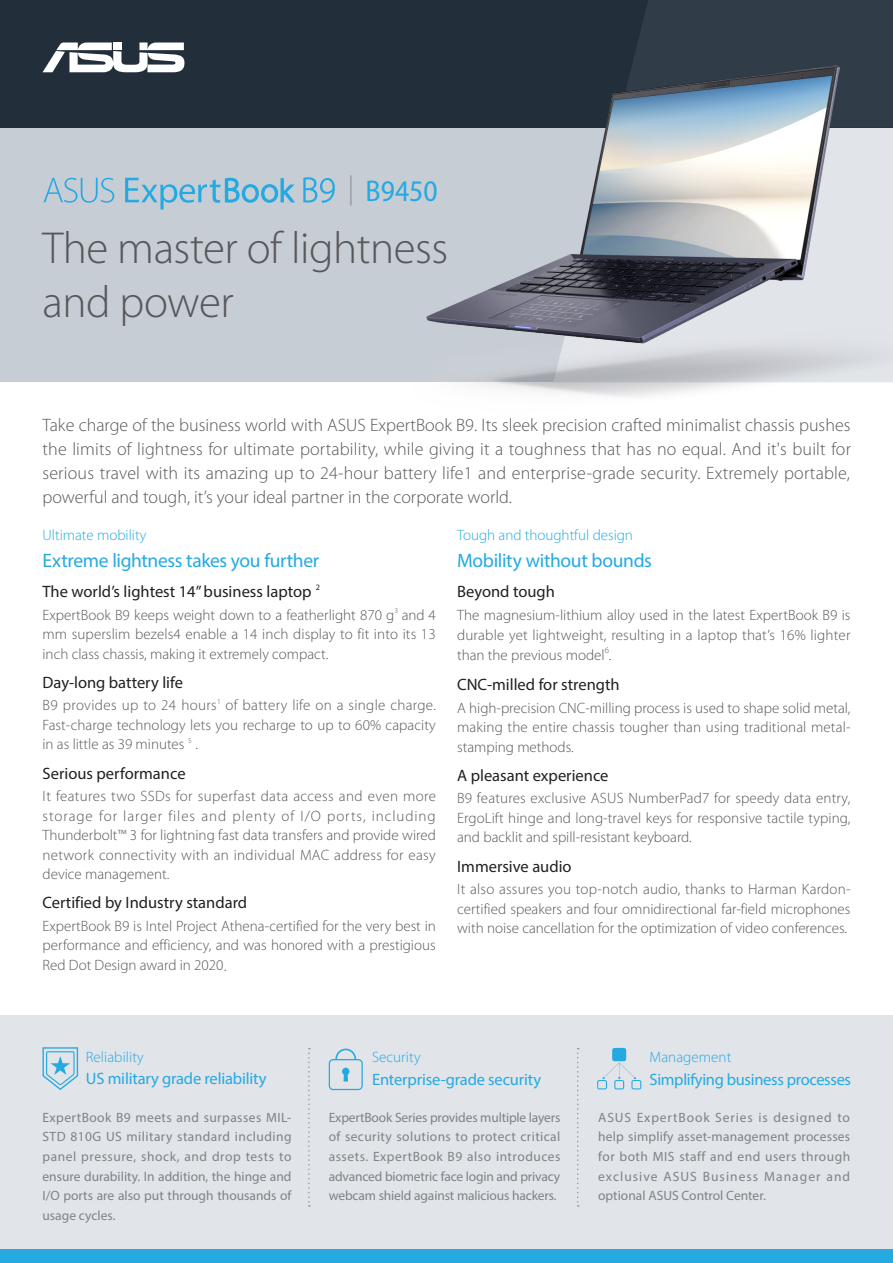
<style>
.page{position:relative;width:893px;height:1263px;background:#fff}
.page>*{position:absolute;margin:0;border:0;box-sizing:border-box;transform-origin:0 0}
.主題_Tagline{font:300 45px/54px "Myriad Pro";letter-spacing:-.01em;color:#57585a}
.t1{font:semi-condensed 30px "Myriad Pro";color:#24aae1}
.內文_Sub_tagline{font:19.5px "Myriad Pro";letter-spacing:-.02em;color:#24aae1}
.主標內文{font:300 18px/24px "Myriad Pro";color:#57585a;text-align:justify}
.內文_Title{font:16.5px "Myriad Pro";color:#231f20}
.圖示_Sub_tagline{font:16.5px "Myriad Pro";letter-spacing:-.01em;color:#24aae1}
.內文{font:300 15px/19.5px "Myriad Pro";color:#57585a;text-align:justify}
.內文_Tagline{font:300 15px "Myriad Pro";color:#24aae1}
.圖示_Tagline{font:300 15px "Myriad Pro";letter-spacing:.005em;color:#24aae1}
.圖示_內文{font:13.5px/19.5px "Myriad Pro";color:#808285;text-align:justify}
.內文-2{font:300 8.7px "Myriad Pro";color:#57585a}
.s1{font-weight:300;font-stretch:condensed;color:#939598}
.s2{font-family:"Adobe Ming Std"}
</style>
<div class="page">
<div style="left:0;top:1248px;width:893px;height:15px;background:#24aae1"></div>
<div style="left:0;top:1015px;width:893px;height:233px;background:#e1e4e9"></div>
<svg style="left:308px;top:1048px;width:2px;height:159px"></svg>
<svg style="left:577px;top:1048px;width:2px;height:159px"></svg>
<div style="left:0;top:128px;width:893px;height:254px;background:#c7cdd4"></div>
<div style="left:0;top:0;width:893px;height:128px;background:#232e3b"></div>
<svg style="left:43px;top:43px;width:141px;height:29px"></svg>
<div style="left:635px;top:0;width:258px;height:55px;background:#303c48"></div>
<svg style="left:329px;top:1048px;width:34px;height:42px"></svg>
<div style="left:612px;top:1048px;width:14px;height:13px;background:#24aae1;border-radius:2px"></div>
<svg style="left:597px;top:1062px;width:44px;height:27px"></svg>
<svg style="left:43px;top:1047px;width:35px;height:43px"></svg>
<img style="left:426px;top:55px;width:467px;height:342px">
<svg style="left:125px;top:178px;width:170px;height:32px"></svg>
<svg style="left:44px;top:178px;width:70px;height:25px"></svg>
<svg style="left:303px;top:177px;width:32px;height:26px"></svg>
<p class="t1" style="left:348px;top:175px;width:91px"><span class="s1">|</span> B9450</p>
<p class="主題_Tagline" style="left:43px;top:222px;width:407px">The master of lightness and power</p>
<p class="主標內文" style="left:43px;top:414px;width:810px">Take charge of the business world with ASUS ExpertBook B9. Its sleek precision crafted minimalist chassis pushes the limits of lightness for ultimate portability, while giving it a toughness that has no equal. And it's built for serious travel with its amazing up to 24-hour battery life1 and enterprise-grade security. Extremely portable, powerful and tough, it’s your ideal partner in the corporate world.</p>
<p class="內文_Tagline" style="left:43px;top:527px;width:105px">Ultimate mobility</p>
<p class="內文_Sub_tagline" style="left:43px;top:549px;width:278px">Extreme lightness takes you further</p>
<p class="內文_Title" style="left:43px;top:581px;width:279px">The world’s lightest 14” business laptop <sup>2</sup></p>
<p class="內文" style="left:43px;top:605px;width:395px">ExpertBook B9 keeps weight down to a featherlight 870 g<sup>3</sup> and 4 mm superslim bezels4 enable a 14 inch display to fit into its 13 inch class chassis, making it extremely compact.</p>
<p class="內文_Title" style="left:43px;top:672px;width:142px">Day-long battery life</p>
<p class="內文" style="left:43px;top:696px;width:395px">B9 provides up to 24 hours<sup>1</sup> of battery life on a single charge.<br>Fast-charge technology lets you recharge to up to 60% capacity in as little as 39 minutes <sup>5</sup> .</p>
<p class="內文_Title" style="left:43px;top:763px;width:145px">Serious performance</p>
<p class="內文" style="left:43px;top:787px;width:395px">It features two SSDs for superfast data access and even more storage for larger files and plenty of I/O ports, including Thunderbolt™ 3 for lightning fast data transfers and provide wired network connectivity with an individual MAC address for easy device management.</p>
<p class="內文_Title" style="left:43px;top:893px;width:206px">Certified by Industry standard</p>
<p class="內文" style="left:43px;top:916px;width:395px">ExpertBook B9 is Intel Project Athena-certified for the very best in performance and efficiency, and was honored with a prestigious Red Dot Design award in 2020<span class="s2">.</span></p>
<p class="內文_Tagline" style="left:457px;top:527px;width:177px">Tough and thoughtful design</p>
<p class="內文_Sub_tagline" style="left:457px;top:549px;width:196px">Mobility without bounds</p>
<p class="內文_Title" style="left:457px;top:581px;width:99px">Beyond tough</p>
<p class="內文" style="left:457px;top:605px;width:395px;line-height:20.2px">The magnesium‑lithium alloy used in the latest ExpertBook B9 is durable yet lightweight, resulting in a laptop that’s 16% lighter than the previous model .</p>
<p class="內文-2" style="left:605px;top:645px;width:6px">6</p>
<p class="內文_Title" style="left:457px;top:674px;width:164px">CNC-milled for strength</p>
<p class="內文" style="left:457px;top:698px;width:395px">A high-precision CNC-milling process is used to shape solid metal, making the entire chassis tougher than using traditional metal&shy;stamping methods.</p>
<p class="內文_Title" style="left:457px;top:765px;width:153px">A pleasant experience</p>
<p class="內文" style="left:457px;top:789px;width:395px">B9 features exclusive ASUS NumberPad7 for speedy data entry, ErgoLift hinge and long-travel keys for responsive tactile typing, and backlit and spill-resistant keyboard.</p>
<p class="內文_Title" style="left:457px;top:856px;width:116px">Immersive audio</p>
<p class="內文" style="left:457px;top:880px;width:395px">It also assures you top-notch audio, thanks to Harman Kardon&shy;certified speakers and four omnidirectional far-field microphones with noise cancellation for the optimization of video conferences.</p>
<p class="圖示_Tagline" style="left:86px;top:1049px;width:59px">Reliability</p>
<p class="圖示_Sub_tagline" style="left:86px;top:1069px;width:182px">US military grade reliability</p>
<p class="圖示_Tagline" style="left:372px;top:1049px;width:50px">Security</p>
<p class="圖示_Sub_tagline" style="left:372px;top:1069px;width:171px">Enterprise-grade security</p>
<p class="圖示_Tagline" style="left:649px;top:1049px;width:83px">Management</p>
<p class="圖示_Sub_tagline" style="left:649px;top:1069px;width:203px">Simplifying business processes</p>
<p class="圖示_內文" style="left:43px;top:1107px;width:251px">ExpertBook B9 meets and surpasses MIL-STD 810G US military standard including panel pressure, shock, and drop tests to ensure durability. In addition, the hinge and I/O ports are also put through thousands of usage cycles.</p>
<p class="圖示_內文" style="left:329px;top:1107px;width:233px">ExpertBook Series provides multiple layers of security solutions to protect critical assets. ExpertBook B9 also introduces advanced biometric face login and privacy webcam shield against malicious hackers.</p>
<p class="圖示_內文" style="left:598px;top:1107px;width:254px">ASUS ExpertBook Series is designed to help simplify asset-management processes for both MIS staff and end users through exclusive ASUS Business Manager and optional ASUS Control Center.</p>
</div>
